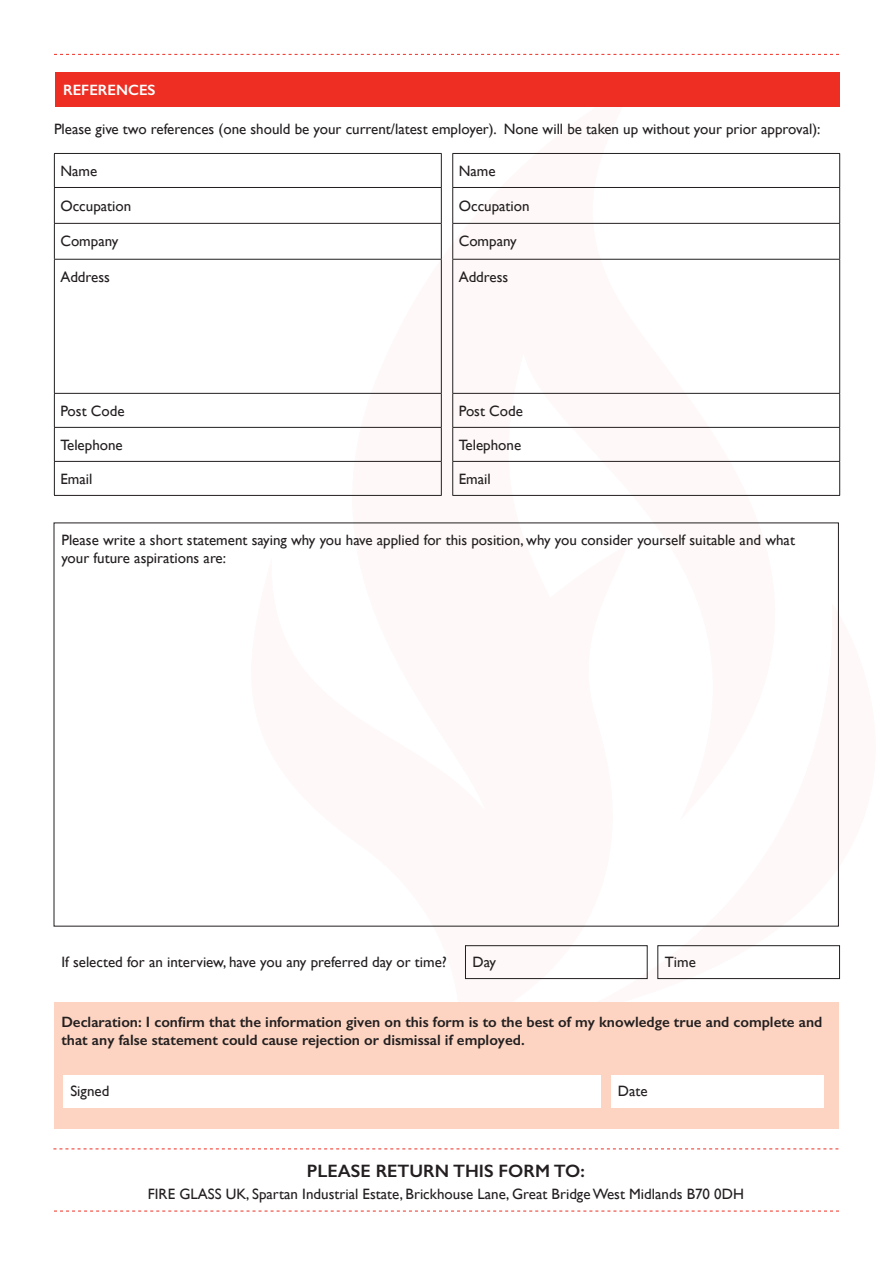
<style>
.page{position:relative;width:893px;height:1263px;background:#fff}
.page>*{position:absolute;margin:0;border:0;box-sizing:border-box;transform-origin:0 0}
.t1{font:600 18px "Gill Sans";color:#231f20}
.t2{font:15px/18px "Gill Sans";color:#231f20}
.t3{font:600 15px/18px "Gill Sans";color:#231f20}
.t4{font:600 15px "Gill Sans";color:#fff}
</style>
<div class="page">
<svg style="left:251px;top:85px;width:590px;height:948px"></svg>
<svg style="left:54px;top:1211px;width:785px;height:1px"></svg>
<svg style="left:54px;top:54px;width:785px;height:1px"></svg>
<div style="left:55px;top:72px;width:784px;height:34px;background:#ee2e22"></div>
<hr style="left:54px;top:153px;width:388px;height:1px;background:#231f20">
<hr style="left:54px;top:154px;width:1px;height:33px;background:#231f20">
<hr style="left:441px;top:154px;width:1px;height:33px;background:#231f20">
<hr style="left:54px;top:187px;width:388px;height:1px;background:#231f20">
<hr style="left:54px;top:188px;width:1px;height:35px;background:#231f20">
<hr style="left:441px;top:188px;width:1px;height:35px;background:#231f20">
<hr style="left:54px;top:223px;width:388px;height:1px;background:#231f20">
<hr style="left:54px;top:224px;width:1px;height:35px;background:#231f20">
<hr style="left:441px;top:224px;width:1px;height:35px;background:#231f20">
<hr style="left:54px;top:259px;width:388px;height:1px;background:#231f20">
<hr style="left:54px;top:260px;width:1px;height:133px;background:#231f20">
<hr style="left:441px;top:260px;width:1px;height:133px;background:#231f20">
<hr style="left:54px;top:393px;width:388px;height:1px;background:#231f20">
<hr style="left:54px;top:394px;width:1px;height:33px;background:#231f20">
<hr style="left:441px;top:394px;width:1px;height:33px;background:#231f20">
<hr style="left:54px;top:427px;width:388px;height:1px;background:#231f20">
<hr style="left:54px;top:428px;width:1px;height:33px;background:#231f20">
<hr style="left:441px;top:428px;width:1px;height:33px;background:#231f20">
<hr style="left:54px;top:461px;width:388px;height:1px;background:#231f20">
<hr style="left:54px;top:462px;width:1px;height:33px;background:#231f20">
<hr style="left:441px;top:462px;width:1px;height:33px;background:#231f20">
<hr style="left:54px;top:495px;width:388px;height:1px;background:#231f20">
<hr style="left:452px;top:153px;width:388px;height:1px;background:#231f20">
<hr style="left:452px;top:154px;width:1px;height:33px;background:#231f20">
<hr style="left:839px;top:154px;width:1px;height:33px;background:#231f20">
<hr style="left:452px;top:187px;width:388px;height:1px;background:#231f20">
<hr style="left:452px;top:188px;width:1px;height:35px;background:#231f20">
<hr style="left:839px;top:188px;width:1px;height:35px;background:#231f20">
<hr style="left:452px;top:223px;width:388px;height:1px;background:#231f20">
<hr style="left:452px;top:224px;width:1px;height:35px;background:#231f20">
<hr style="left:839px;top:224px;width:1px;height:35px;background:#231f20">
<hr style="left:452px;top:259px;width:388px;height:1px;background:#231f20">
<hr style="left:452px;top:260px;width:1px;height:133px;background:#231f20">
<hr style="left:839px;top:260px;width:1px;height:133px;background:#231f20">
<hr style="left:452px;top:393px;width:388px;height:1px;background:#231f20">
<hr style="left:452px;top:394px;width:1px;height:33px;background:#231f20">
<hr style="left:839px;top:394px;width:1px;height:33px;background:#231f20">
<hr style="left:452px;top:427px;width:388px;height:1px;background:#231f20">
<hr style="left:452px;top:428px;width:1px;height:33px;background:#231f20">
<hr style="left:839px;top:428px;width:1px;height:33px;background:#231f20">
<hr style="left:452px;top:461px;width:388px;height:1px;background:#231f20">
<hr style="left:452px;top:462px;width:1px;height:33px;background:#231f20">
<hr style="left:839px;top:462px;width:1px;height:33px;background:#231f20">
<hr style="left:452px;top:495px;width:388px;height:1px;background:#231f20">
<div style="left:54px;top:1002px;width:784px;height:127px;background:#fcd4c1"></div>
<div style="left:63px;top:1075px;width:538px;height:32px;background:#fff"></div>
<div style="left:611px;top:1075px;width:212px;height:32px;background:#fff"></div>
<div style="left:465px;top:945px;width:183px;height:34px;border:1px solid #231f20"></div>
<div style="left:657px;top:945px;width:183px;height:34px;border:1px solid #231f20"></div>
<svg style="left:53px;top:1148px;width:785px;height:1px"></svg>
<p class="t4" style="left:63px;top:81px;width:94px">REFERENCES</p>
<p class="t2" style="left:54px;top:120px;width:768px">Please give two references (one should be your current/latest employer). None will be taken up without your prior approval):</p>
<p class="t2" style="left:60px;top:161px;width:38px">Name</p>
<p class="t2" style="left:60px;top:196px;width:72px">Occupation</p>
<p class="t2" style="left:60px;top:232px;width:60px">Company</p>
<p class="t2" style="left:60px;top:268px;width:51px">Address</p>
<p class="t2" style="left:459px;top:161px;width:38px">Name</p>
<p class="t2" style="left:459px;top:196px;width:72px">Occupation</p>
<p class="t2" style="left:459px;top:232px;width:60px">Company</p>
<p class="t2" style="left:459px;top:268px;width:51px">Address</p>
<p class="t2" style="left:60px;top:401px;width:66px">Post Code</p>
<p class="t2" style="left:60px;top:435px;width:64px">Telephone</p>
<p class="t2" style="left:60px;top:469px;width:34px">Email</p>
<p class="t2" style="left:459px;top:401px;width:66px">Post Code</p>
<p class="t2" style="left:459px;top:435px;width:64px">Telephone</p>
<p class="t2" style="left:459px;top:469px;width:34px">Email</p>
<p class="t2" style="left:61px;top:530px;width:735px">Please write a short statement saying why you have applied for this position, why you consider yourself suitable and what your future aspirations are:</p>
<p class="t2" style="left:61px;top:953px;width:387px">If selected for an interview, have you any preferred day or time?</p>
<p class="t2" style="left:472px;top:953px;width:25px">Day</p>
<p class="t2" style="left:665px;top:953px;width:33px">Time</p>
<p class="t3" style="left:61px;top:1013px;width:762px">Declaration: I confirm that the information given on this form is to the best of my knowledge true and complete and that any false statement could cause rejection or dismissal if employed.</p>
<p class="t2" style="left:70px;top:1082px;width:40px">Signed</p>
<p class="t2" style="left:618px;top:1082px;width:31px">Date</p>
<p class="t1" style="left:307px;top:1159px;width:279px">PLEASE RETURN THIS FORM TO:</p>
<p class="t2" style="left:148px;top:1184px;width:598px">FIRE GLASS UK, Spartan Industrial Estate, Brickhouse Lane, Great Bridge West Midlands B70 0DH</p>
</div>
